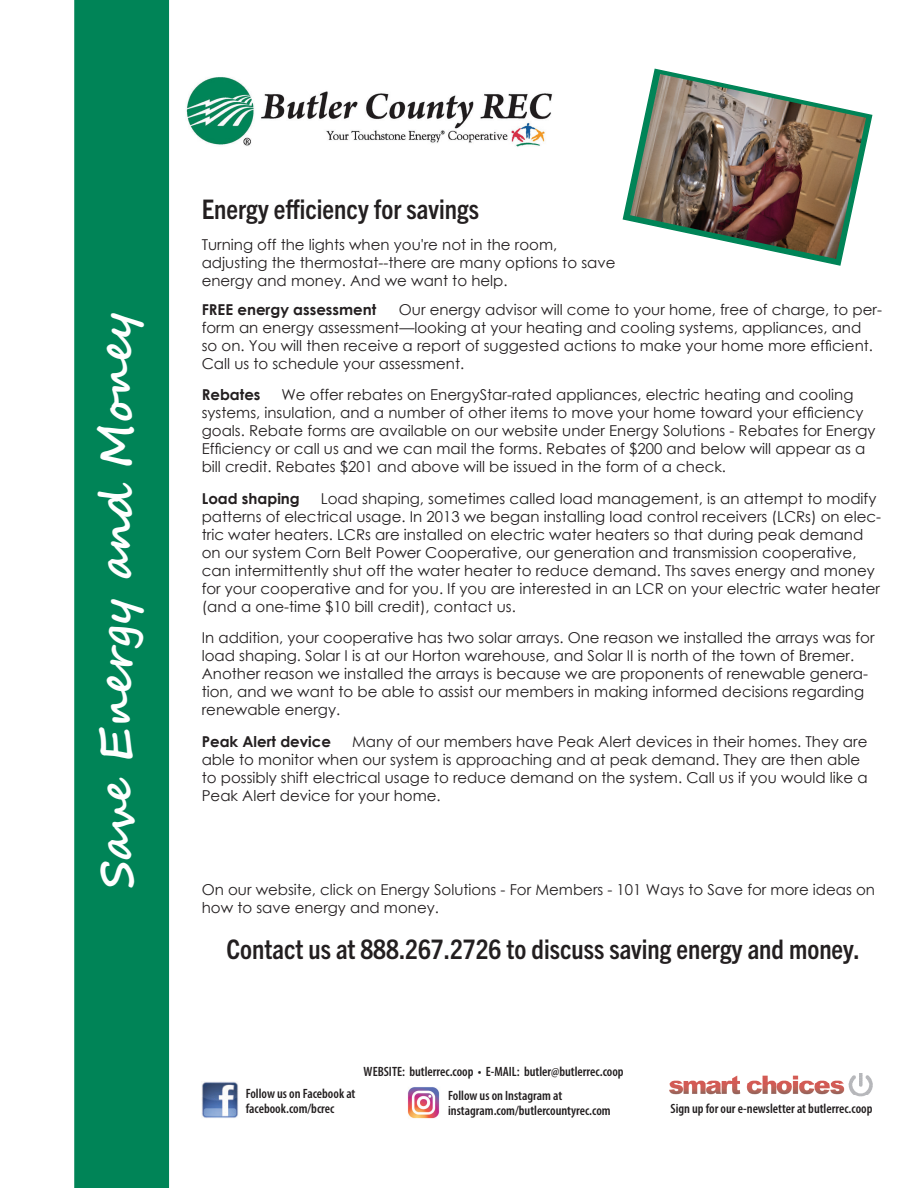
<style>
.page{position:relative;width:918px;height:1188px;background:#fff}
.page>*{position:absolute;margin:0;border:0;box-sizing:border-box;transform-origin:0 0}
.t1{font:700 45px "Segoe Script";color:#fff}
.t2{font:700 condensed 27px "Trade Gothic Next LT Pro";color:#231f20}
.t3{font:15px/18px "Century Gothic";color:#231f20}
.t4{font:700 15px "Century Gothic";color:#231f20}
.t5{font:600 condensed 13.5px/15px "Myriad Pro";color:#231f20}
</style>
<div class="page">
<div style="left:74px;top:0;width:95px;height:1188px;background:#008457"></div>
<img style="left:186px;top:77px;width:367px;height:70px">
<svg style="left:622px;top:68px;width:251px;height:198px"></svg>
<img style="left:630px;top:74px;width:236px;height:185px">
<img style="left:202px;top:1081px;width:36px;height:37px">
<img style="left:669px;top:1073px;width:204px;height:24px">
<img style="left:408px;top:1087px;width:32px;height:32px">
<h1 class="t1" style="left:80px;top:888px;width:578px;rotate:-90deg">Save Energy and Money</h1>
<h2 class="t2" style="left:202px;top:193px;width:279px">Energy efficiency for savings</h2>
<p class="t3" style="left:202px;top:236px;width:415px">Turning off the lights when you're not in the room, adjusting the thermostat--there are many options to save energy and money. And we want to help.</p>
<p class="t4" style="left:202px;top:298px;width:176px">FREE energy assessment</p>
<p class="t3" style="left:202px;top:300px;width:682px;text-indent:197px">Our energy advisor will come to your home, free of charge, to per&shy;form an energy assessment—looking at your heating and cooling systems, appliances, and<br>so on. You will then receive a report of suggested actions to make your home more efficient.<br>Call us to schedule your assessment.</p>
<p class="t4" style="left:202px;top:383px;width:60px">Rebates</p>
<p class="t3" style="left:202px;top:386px;width:675px;text-indent:80px">We offer rebates on EnergyStar-rated appliances, electric heating and cooling systems, insulation, and a number of other items to move your home toward your efficiency goals. Rebate forms are available on our website under Energy Solutions - Rebates for Energy Efficiency or call us and we can mail the forms. Rebates of $200 and below will appear as a bill credit. Rebates $201 and above will be issued in the form of a check.</p>
<p class="t4" style="left:202px;top:487px;width:100px">Load shaping</p>
<p class="t3" style="left:202px;top:489px;width:681px;text-indent:119px">Load shaping, sometimes called load management, is an attempt to modify patterns of electrical usage. In 2013 we began installing load control receivers (LCRs) on elec&shy;tric water heaters. LCRs are installed on electric water heaters so that during peak demand on our system Corn Belt Power Cooperative, our generation and transmission cooperative, can intermittently shut off the water heater to reduce demand. Ths saves energy and money for your cooperative and for you. If you are interested in an LCR on your electric water heater (and a one-time $10 bill credit), contact us.</p>
<p class="t3" style="left:202px;top:629px;width:674px">In addition, your cooperative has two solar arrays. One reason we installed the arrays was for load shaping. Solar I is at our Horton warehouse, and Solar II is north of the town of Bremer.<br>Another reason we installed the arrays is because we are proponents of renewable genera&shy;tion, and we want to be able to assist our members in making informed decisions regarding renewable energy.</p>
<p class="t4" style="left:202px;top:730px;width:131px">Peak Alert device</p>
<p class="t3" style="left:202px;top:732px;width:667px;text-indent:150px">Many of our members have Peak Alert devices in their homes. They are able to monitor when our system is approaching and at peak demand. They are then able to possibly shift electrical usage to reduce demand on the system. Call us if you would like a Peak Alert device for your home.</p>
<p class="t3" style="left:202px;top:881px;width:675px">On our website, click on Energy Solutions - For Members - 101 Ways to Save for more ideas on how to save energy and money.</p>
<h2 class="t2" style="left:226px;top:933px;width:635px">Contact us at 888.267.2726 to discuss saving energy and money.</h2>
<p class="t5" style="left:246px;top:1086px;width:111px">Follow us on Facebook at facebook.com/bcrec</p>
<p class="t5" style="left:364px;top:1063px;width:261px">WEBSITE: butlerrec.coop • E-MAIL: butler@butlerrec.coop</p>
<p class="t5" style="left:448px;top:1088px;width:164px">Follow us on Instagram at instagram.com/butlercountyrec.com</p>
<p class="t5" style="left:670px;top:1100px;width:204px">Sign up for our e-newsletter at butlerrec.coop</p>
</div>
